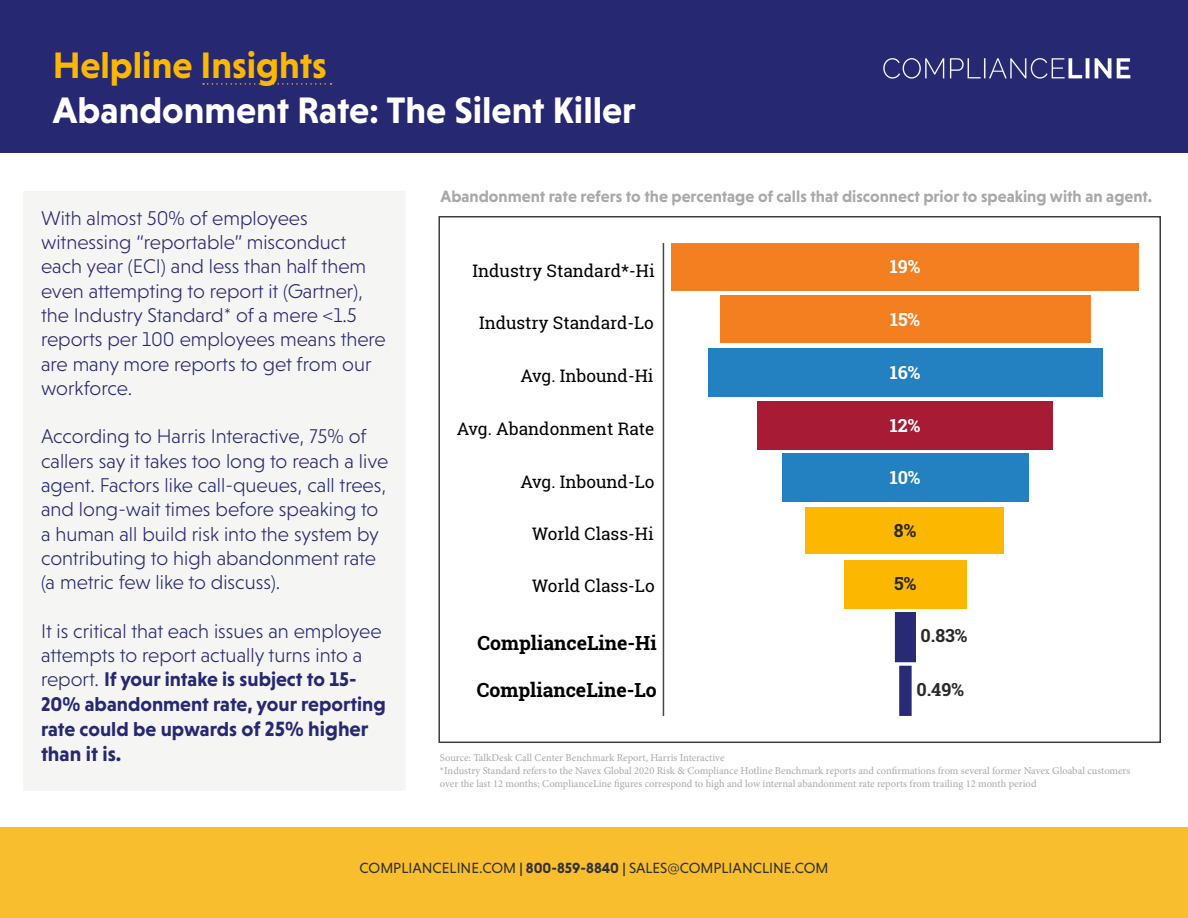
<style>
.page{position:relative;width:1188px;height:918px;background:#fff}
.page>*{position:absolute;margin:0;border:0;box-sizing:border-box;transform-origin:0 0}
.t1{font:700 37.5px "Niveau Grotesk";color:#fff}
.t2{font:700 37.5px "Niveau Grotesk";color:#fcb800}
.t3{font:700 21px "Niveau Grotesk";color:#272872}
.t4{font:300 20.25px/24.3px "Niveau Grotesk";color:#272872}
.t5{font:700 19.5px "Roboto Slab";color:#000}
.t6{font:700 18px "Roboto Slab";color:#fff}
.t7{font:700 18px "Roboto Slab";color:#292929}
.t8{font:17.25px "Roboto Slab";color:#000}
.t9{font:700 16.65px "Niveau Grotesk";color:#a9a9a9}
.t10{font:15px "Niveau Grotesk";color:#333}
.t11{font:10.5px/12.6px "Minion Pro";color:#a9a9a9}
.s1{font-weight:700}
.s2{font-weight:700;font-size:21px}
</style>
<div class="page">
<div style="left:22px;top:189px;width:385px;height:603px;background:#f5f5f4;border:2px solid #fff"></div>
<div style="left:0;top:828px;width:1188px;height:90px;background:#f9be2d"></div>
<div style="left:0;top:0;width:1188px;height:152px;background:#272872"></div>
<svg style="left:203px;top:83px;width:128px;height:2px"></svg>
<img style="left:883px;top:58px;width:248px;height:21px">
<div style="left:438px;top:216px;width:723px;height:527px;background:#fff;border:2px solid #3d3d3d"></div>
<hr style="left:663px;top:243px;width:1px;height:473px;background:#474747">
<div style="left:899px;top:666px;width:13px;height:50px;background:#282a73;border:2px solid #282a73"></div>
<div style="left:895px;top:612px;width:21px;height:50px;background:#282a73"></div>
<div style="left:844px;top:560px;width:123px;height:49px;background:#fcb800"></div>
<div style="left:805px;top:508px;width:199px;height:46px;background:#fcb800"></div>
<div style="left:782px;top:453px;width:247px;height:49px;background:#2380c1"></div>
<div style="left:709px;top:349px;width:394px;height:48px;background:#2380c1"></div>
<div style="left:758px;top:401px;width:295px;height:49px;background:#a81b34"></div>
<div style="left:721px;top:296px;width:370px;height:47px;background:#f37f21"></div>
<div style="left:671px;top:243px;width:468px;height:47px;background:#f37f21"></div>
<p class="t2" style="left:53px;top:44px;width:275px">Helpline Insights</p>
<p class="t1" style="left:53px;top:89px;width:584px">Abandonment Rate: The Silent Killer</p>
<p class="t4" style="left:41px;top:206px;width:346px">With almost 50% of employees witnessing “reportable” misconduct each year (ECI) and less than half them even attempting to report it (Gartner), the Industry Standard* of a mere &lt;1.5 reports per 100 employees means there are many more reports to get from our workforce.</p>
<p class="t4" style="left:41px;top:424px;width:349px">According to Harris Interactive, 75% of callers say it takes too long to reach a live agent. Factors like call-queues, call trees, and long-wait times before speaking to a human all build risk into the system by contributing to high abandonment rate (a metric few like to discuss).</p>
<p class="t4" style="left:41px;top:619px;width:346px">It is critical that each issues an employee attempts to report actually turns into a report. <span class="s1">If your intake is subject to 15- 20% abandonment rate, your reporting rate could be upwards</span> <span class="s2">of 25% higher</span></p>
<p class="t3" style="left:41px;top:742px;width:82px">than it is.</p>
<p class="t9" style="left:440px;top:187px;width:713px">Abandonment rate refers to the percentage of calls that disconnect prior to speaking with an agent.</p>
<p class="t8" style="left:473px;top:259px;width:184px">Industry Standard*-Hi</p>
<p class="t8" style="left:479px;top:311px;width:176px">Industry Standard-Lo</p>
<p class="t8" style="left:520px;top:364px;width:135px">Avg. Inbound-Hi</p>
<p class="t8" style="left:457px;top:417px;width:199px">Avg. Abandonment Rate</p>
<p class="t8" style="left:520px;top:470px;width:136px">Avg. Inbound-Lo</p>
<p class="t8" style="left:532px;top:522px;width:123px">World Class-Hi</p>
<p class="t8" style="left:532px;top:574px;width:124px">World Class-Lo</p>
<p class="t5" style="left:478px;top:629px;width:181px">ComplianceLine-Hi</p>
<p class="t5" style="left:477px;top:677px;width:181px">ComplianceLine-Lo</p>
<p class="t6" style="left:890px;top:255px;width:32px">19%</p>
<p class="t6" style="left:890px;top:307px;width:32px">15%</p>
<p class="t6" style="left:890px;top:360px;width:32px">16%</p>
<p class="t6" style="left:890px;top:413px;width:32px">12%</p>
<p class="t6" style="left:890px;top:465px;width:32px">10%</p>
<p class="t7" style="left:894px;top:518px;width:24px">8%</p>
<p class="t7" style="left:894px;top:571px;width:24px">5%</p>
<p class="t7" style="left:921px;top:623px;width:48px">0.83%</p>
<p class="t7" style="left:916px;top:677px;width:49px">0.49%</p>
<p class="t11" style="left:440px;top:752px;width:286px">Source: TalkDesk Call Center Benchmark Report, Harris Interactive</p>
<p class="t11" style="left:440px;top:764px;width:692px">*Industry Standard refers to the Navex Global 2020 Risk &amp; Compliance Hotline Benchmark reports and confirmations from several former Navex Gloabal customers over the last 12 months; ComplianceLine figures correspond to high and low internal abandonment rate reports from trailing 12 month period</p>
<p class="t10" style="left:360px;top:859px;width:470px">COMPLIANCELINE.COM <span class="s1">| 800-859-8840 |</span> SALES@COMPLIANCLINE.COM</p>
</div>
